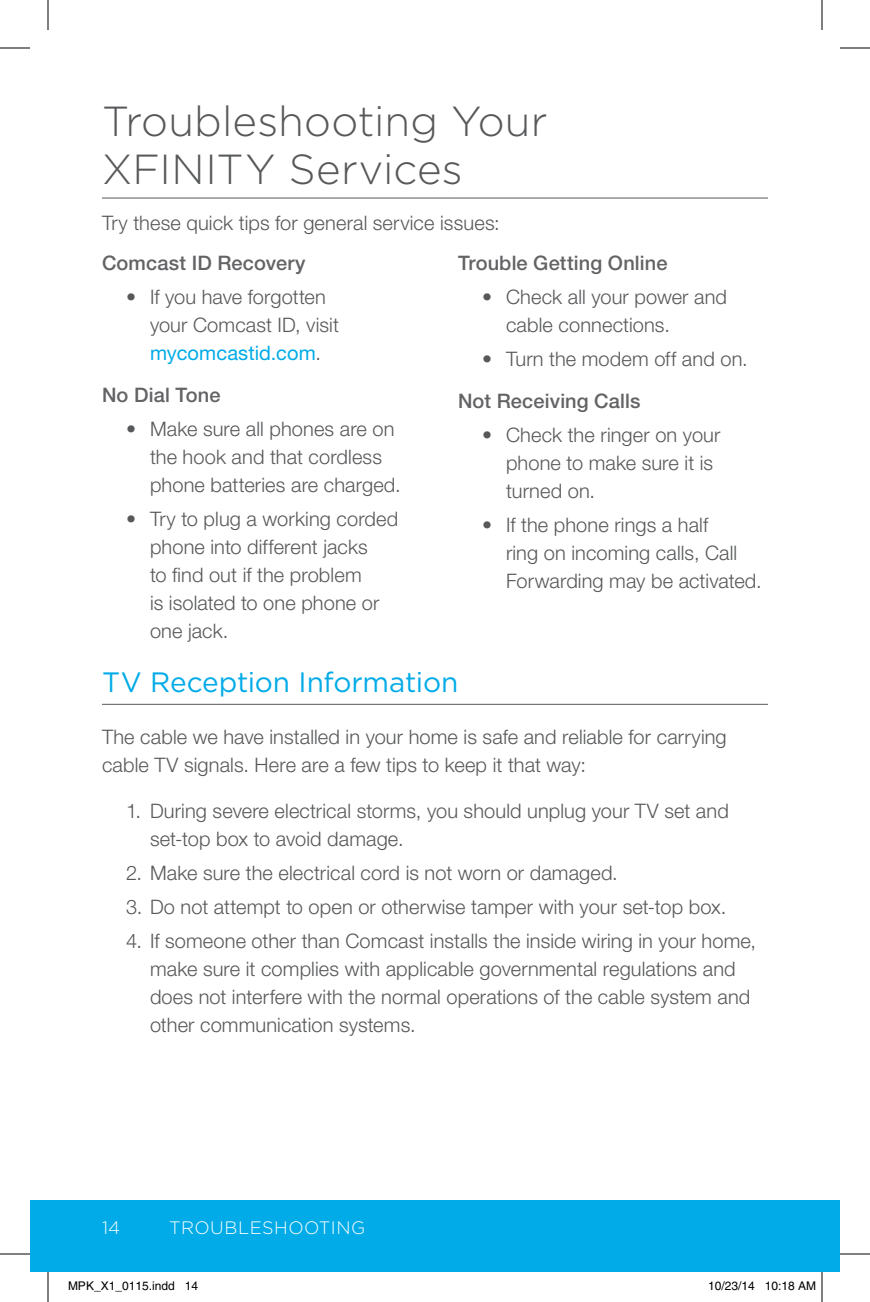
<style>
.page{position:relative;width:870px;height:1302px;background:#fff}
.page>*{position:absolute;margin:0;border:0;box-sizing:border-box;transform-origin:0 0}
.t1{font:300 42px/48px "Gotham";color:#57585a}
.t2{font:28px "Gotham";letter-spacing:-.01em;color:#00abe7}
.t3{font:300 20px/28px "Helvetica Neue LT Std";letter-spacing:.005em;color:#57585a}
.t4{font:500 20px "Helvetica Neue LT Std";letter-spacing:.005em;color:#636366}
.t5{font:300 18px "Gotham";letter-spacing:.025em;color:#fff}
.t6{font:12px "Helvetica";color:#000}
.s1{font-weight:400;color:#00abe7}
</style>
<div class="page">
<div style="left:30px;top:1200px;width:792px;height:72px;background:#00abe7"></div>
<div style="left:822px;top:1200px;width:18px;height:72px;background:#00abe7"></div>
<hr style="left:102px;top:198px;width:666px;height:1px;background:#57585a">
<hr style="left:102px;top:704px;width:666px;height:1px;background:#57585a">
<hr style="left:0;top:48px;width:30px;height:1px;background:#000">
<hr style="left:840px;top:48px;width:30px;height:1px;background:#000">
<hr style="left:0;top:1254px;width:30px;height:1px;background:#000">
<hr style="left:840px;top:1254px;width:30px;height:1px;background:#000">
<hr style="left:48px;top:0;width:1px;height:30px;background:#000">
<hr style="left:48px;top:1272px;width:1px;height:30px;background:#000">
<hr style="left:822px;top:0;width:1px;height:30px;background:#000">
<hr style="left:822px;top:1272px;width:1px;height:30px;background:#000">
<div style="left:123px;top:1282px;width:5px;height:8px;border:1px solid #fff;border-radius:50%"></div>
<div style="left:122px;top:1281px;width:7px;height:10px;border:1px solid #fff;border-radius:50%"></div>
<h2 class="t1" style="left:102px;top:96px;width:447px">Troubleshooting Your<br>XFINITY Services</h2>
<p class="t3" style="left:102px;top:208px;width:399px">Try these quick tips for general service issues:</p>
<h3 class="t4" style="left:102px;top:251px;width:205px">Comcast ID Recovery</h3>
<p class="t3" style="left:150px;top:283px;width:191px;text-indent:-24px">• If you have forgotten your Comcast ID, visit <span class="s1">mycomcastid.com</span>.</p>
<h3 class="t4" style="left:102px;top:383px;width:120px">No Dial Tone</h3>
<p class="t3" style="left:150px;top:415px;width:252px;text-indent:-24px">• Make sure all phones are on the hook and that cordless phone batteries are charged.</p>
<p class="t3" style="left:150px;top:505px;width:250px;text-indent:-24px">• Try to plug a working corded phone into different jacks<br>to find out if the problem<br>is isolated to one phone or one jack.</p>
<h3 class="t4" style="left:458px;top:251px;width:211px">Trouble Getting Online</h3>
<p class="t3" style="left:506px;top:283px;width:223px;text-indent:-24px">• Check all your power and cable connections.</p>
<p class="t3" style="left:482px;top:345px;width:267px">• Turn the modem off and on.</p>
<h3 class="t4" style="left:458px;top:389px;width:184px">Not Receiving Calls</h3>
<p class="t3" style="left:506px;top:421px;width:216px;text-indent:-24px">• Check the ringer on your phone to make sure it is turned on.</p>
<p class="t3" style="left:506px;top:511px;width:257px;text-indent:-24px">• If the phone rings a half<br>ring on incoming calls, Call<br>Forwarding may be activated.</p>
<h3 class="t2" style="left:102px;top:664px;width:358px">TV Reception Information</h3>
<p class="t3" style="left:102px;top:723px;width:626px">The cable we have installed in your home is safe and reliable for carrying cable TV signals. Here are a few tips to keep it that way:</p>
<p class="t3" style="left:150px;top:797px;width:580px;text-indent:-24px">1. During severe electrical storms, you should unplug your TV set and set-top box to avoid damage.</p>
<p class="t3" style="left:126px;top:859px;width:493px">2. Make sure the electrical cord is not worn or damaged.</p>
<p class="t3" style="left:126px;top:893px;width:602px">3. Do not attempt to open or otherwise tamper with your set-top box.</p>
<p class="t3" style="left:150px;top:927px;width:608px;text-indent:-24px">4. If someone other than Comcast installs the inside wiring in your home, make sure it complies with applicable governmental regulations and does not interfere with the normal operations of the cable system and other communication systems.</p>
<p class="t5" style="left:102px;top:1216px;width:19px">14</p>
<p class="t5" style="left:169px;top:1216px;width:198px">TROUBLESHOOTING</p>
<p class="t6" style="left:68px;top:1279px;width:132px">MPK_X1_0115.indd 14</p>
<p class="t6" style="left:708px;top:1279px;width:110px">10/23/14 10:18 AM</p>
</div>
